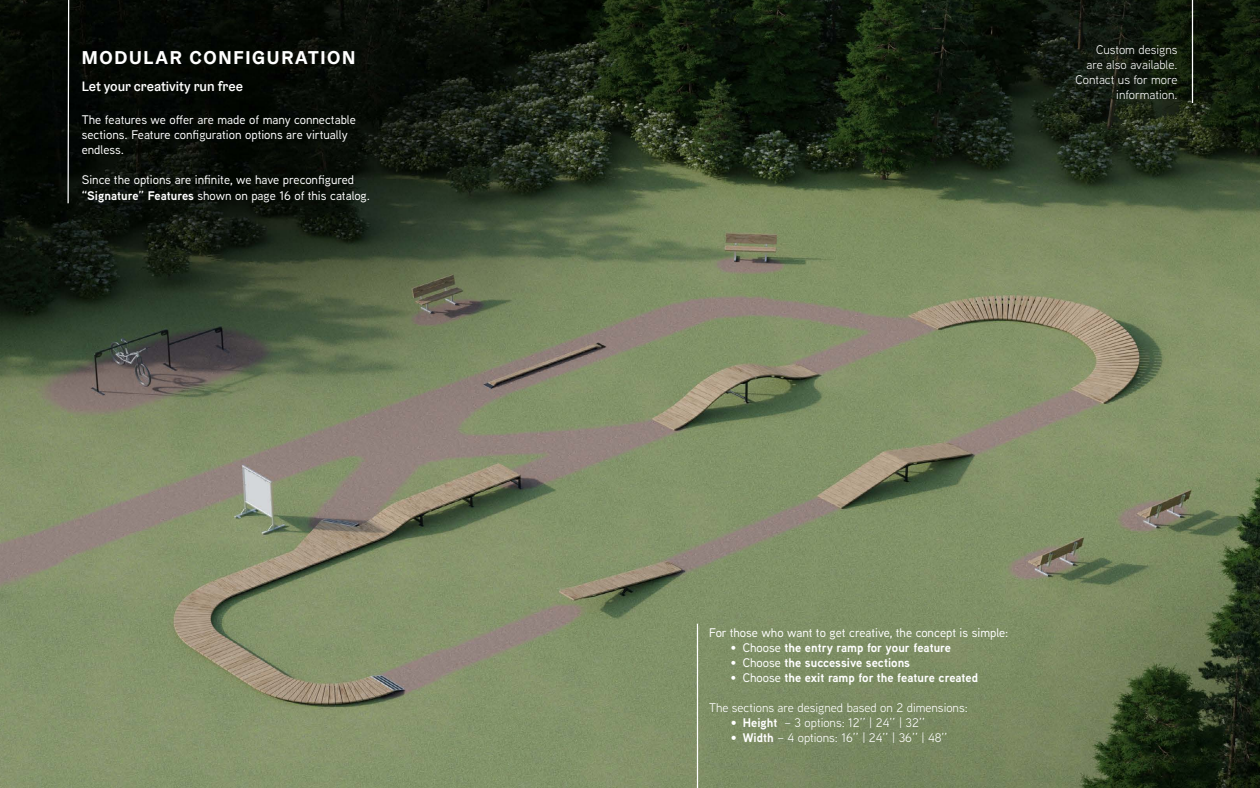
<style>
.page{position:relative;width:1260px;height:788px;background:#fff}
.page>*{position:absolute;margin:0;border:0;box-sizing:border-box;transform-origin:0 0}
.t1{font:700 18.75px "Graebenbach";letter-spacing:.09em;color:#fff}
.t2{font:500 13.75px "Graebenbach";color:#fff}
.t3{font:500 12.5px/15px "Aaux Next";color:#fff}
.t4{font:12.5px/15px "Aaux Next";color:#fff;text-align:right}
.t5{font:700 12.5px "Aaux Next";color:#fff}
.s1{font-weight:700}
.s2{font-weight:500}
</style>
<div class="page">
<img style="left:0;top:0;width:619px;height:788px">
<svg style="left:67px;top:0;width:3px;height:204px"></svg>
<img style="left:619px;top:0;width:641px;height:788px">
<hr style="left:1192px;top:0;width:1px;height:103px;background:#fff">
<hr style="left:697px;top:623px;width:1px;height:165px;background:#fff">
<h1 class="t1" style="left:82px;top:45px;width:275px">MODULAR CONFIGURATION</h1>
<p class="t2" style="left:82px;top:78px;width:163px">Let your creativity run free</p>
<p class="t3" style="left:82px;top:112px;width:276px">The features we offer are made of many connectable sections. Feature configuration options are virtually endless.</p>
<p class="t3" style="left:82px;top:172px;width:290px">Since the options are infinite, we have preconfigured <span class="s1">“Signature” Features</span> shown on page 16 of this catalog.</p>
<p class="t4" style="left:1076px;top:41px;width:104px">Custom designs<br>are also available.<br>Contact us for more information.</p>
<p class="t3" style="left:709px;top:624px;width:301px">For those who want to get creative, the concept is simple:</p>
<p class="t5" style="left:730px;top:638px;width:222px"><span class="s2">• Choose</span> the entry ramp for your feature</p>
<p class="t5" style="left:730px;top:653px;width:181px"><span class="s2">• Choose</span> the successive sections</p>
<p class="t5" style="left:730px;top:668px;width:249px"><span class="s2">• Choose</span> the exit ramp for the feature created</p>
<p class="t4" style="left:709px;top:699px;width:260px">The sections are designed based on 2 dimensions:</p>
<p class="t4" style="left:730px;top:714px;width:196px"><span class="s1">• Height</span> – 3 options: 12’’ | 24’’ | 32’’</p>
<p class="t4" style="left:730px;top:729px;width:219px"><span class="s1">• Width</span> – 4 options: 16’’ | 24’’ | 36’’ | 48’’</p>
</div>
